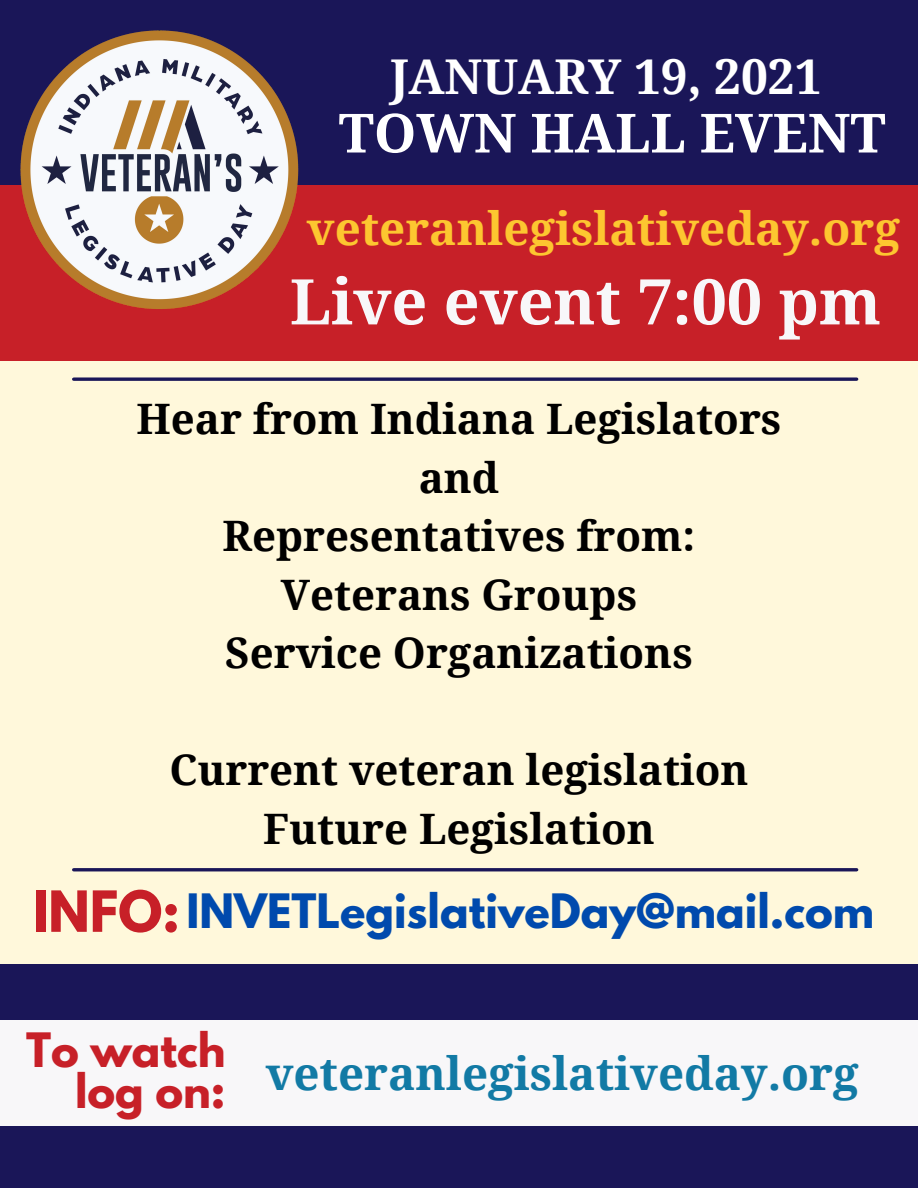
<style>
.page{position:relative;width:918px;height:1188px;background:#fff8db}
.page>*{position:absolute;margin:0;border:0;box-sizing:border-box;transform-origin:0 0}
.t1{font:700 63px "Noto Serif";color:#f8f7f9}
.t2{font:700 54px "Noto Serif";color:#fff}
.t3{font:700 50.25px "League Spartan";color:#c72028}
.t4{font:700 48px "Noto Serif";color:#fff}
.t5{font:700 45.75px "Noto Serif";color:#fdc630}
.t6{font:700 45.75px "Noto Serif";color:#127aa5}
.t7{font:700 42px "Noto Serif";color:#000}
.t8{font:700 42px "League Spartan";color:#004aad}
.t9{font:700 42px "League Spartan";color:#c72028}
</style>
<div class="page">
<div style="left:0;top:964px;width:918px;height:224px;background:#1a1658"></div>
<hr style="left:74px;top:868px;width:783px;height:3px;background:#1a1658">
<div style="left:0;top:185px;width:918px;height:175px;background:#c72028"></div>
<div style="left:0;top:0;width:918px;height:185px;background:#1a1658"></div>
<img style="left:20px;top:30px;width:279px;height:279px">
<div style="left:0;top:1020px;width:918px;height:105px;background:#f8f7f9"></div>
<svg style="left:74px;top:377px;width:783px;height:4px;background:#3d386c"></svg>
<p class="t4" style="left:391px;top:43px;width:432px">JANUARY 19, 2021</p>
<p class="t2" style="left:339px;top:95px;width:548px">TOWN HALL EVENT</p>
<p class="t5" style="left:307px;top:196px;width:595px">veteranlegislativeday.org</p>
<p class="t1" style="left:290px;top:257px;width:593px">Live event 7:00 pm</p>
<p class="t7" style="left:137px;top:389px;width:646px">Hear from Indiana Legislators</p>
<p class="t7" style="left:419px;top:448px;width:82px">and</p>
<p class="t7" style="left:223px;top:506px;width:474px">Representatives from:</p>
<p class="t7" style="left:281px;top:565px;width:358px">Veterans Groups</p>
<p class="t7" style="left:225px;top:623px;width:469px">Service Organizations</p>
<p class="t7" style="left:169px;top:740px;width:581px">Current veteran legislation</p>
<p class="t7" style="left:263px;top:799px;width:393px">Future Legislation</p>
<p class="t3" style="left:33px;top:887px;width:149px">INFO:</p>
<p class="t8" style="left:187px;top:890px;width:689px">INVETLegislativeDay@mail.com</p>
<p class="t9" style="left:26px;top:1030px;width:201px">To watch</p>
<p class="t9" style="left:75px;top:1070px;width:152px">log on:</p>
<p class="t6" style="left:266px;top:1041px;width:595px">veteranlegislativeday.org</p>
</div>
